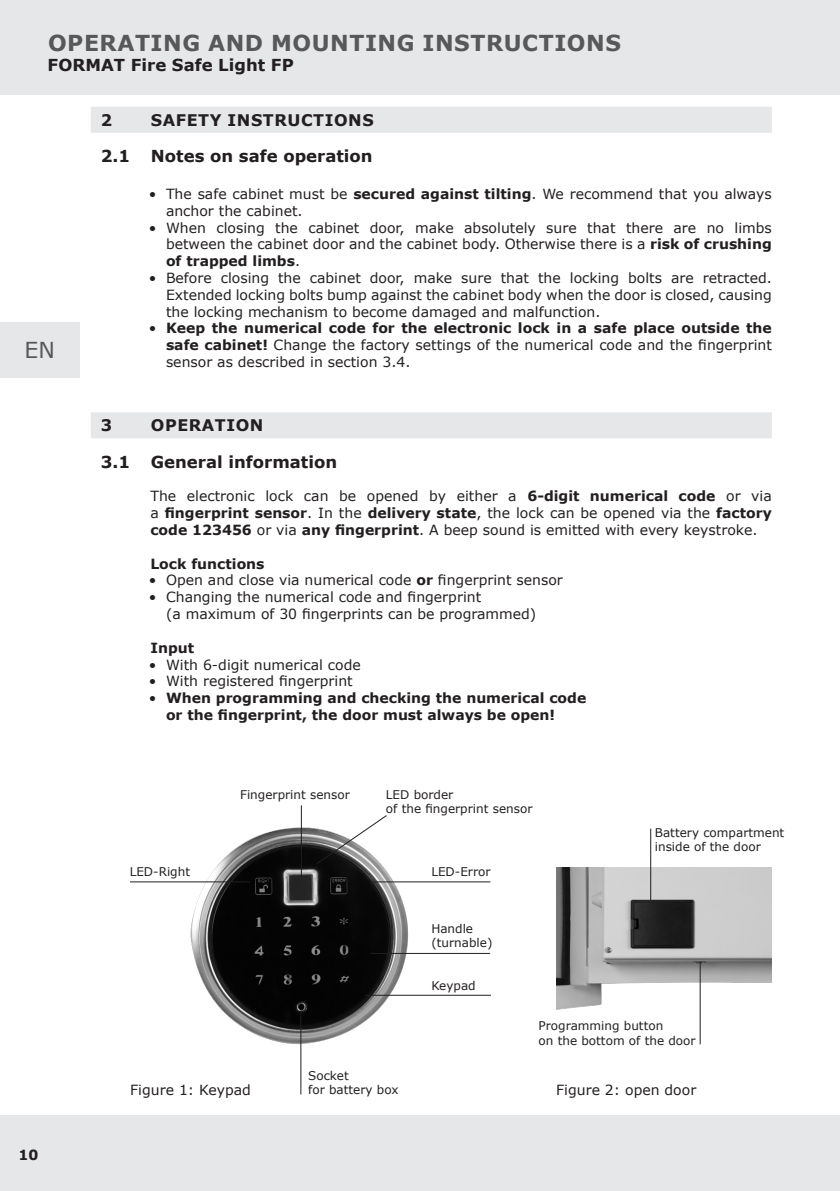
<style>
.page{position:relative;width:840px;height:1191px;background:#fff}
.page>*{position:absolute;margin:0;border:0;box-sizing:border-box;transform-origin:0 0}
.Kopfzeile_Headline{font:700 22px "Verdana";letter-spacing:.025em;color:#57585a}
.t1{font:22px "Verdana";color:#57585a}
.Überschriften_im_Satzspiegel{font:700 16.4px "Verdana";color:#231f20}
.Subheadline_Titel{font:700 16.4px "Verdana";color:#231f20}
.Kapitel_mit_Unterlegung_10__black{font:700 16px "Verdana";letter-spacing:.035em;color:#231f20}
.Fließtext{font:14px/16.8px "Verdana";color:#231f20;text-align:justify}
.Fließtext_bold{font:700 14px/16.8px "Verdana";color:#231f20}
.Bildunterschrift{font:12px/14.4px "Verdana";color:#231f20}
.s1{font-weight:700}
.s2{font-weight:400}
</style>
<div class="page">
<div style="left:91px;top:107px;width:680px;height:26px;background:#e6e7e9"></div>
<div style="left:91px;top:412px;width:680px;height:26px;background:#e6e7e9"></div>
<div style="left:0;top:0;width:839px;height:94px;background:#e6e7e9"></div>
<div style="left:0;top:322px;width:79px;height:55px;background:#e6e7e9"></div>
<img style="left:556px;top:867px;width:215px;height:143px">
<hr style="left:649px;top:828px;width:1px;height:72px;background:#231f20">
<hr style="left:699px;top:963px;width:1px;height:81px;background:#231f20">
<img style="left:187px;top:822px;width:227px;height:227px">
<hr style="left:130px;top:881px;width:119px;height:1px;background:#231f20">
<hr style="left:370px;top:881px;width:120px;height:1px;background:#231f20">
<hr style="left:370px;top:953px;width:120px;height:1px;background:#231f20">
<hr style="left:365px;top:994px;width:125px;height:1px;background:#231f20">
<hr style="left:301px;top:805px;width:1px;height:72px;background:#231f20">
<svg style="left:315px;top:815px;width:72px;height:50px"></svg>
<hr style="left:300px;top:1011px;width:1px;height:83px;background:#231f20">
<div style="left:0;top:1115px;width:839px;height:76px;background:#e6e7e9"></div>
<p class="Kopfzeile_Headline" style="left:48px;top:27px;width:574px">OPERATING AND MOUNTING INSTRUCTIONS</p>
<p class="Subheadline_Titel" style="left:48px;top:53px;width:247px">FORMAT Fire Safe Light FP</p>
<p class="t1" style="left:25px;top:335px;width:32px">EN</p>
<p class="Fließtext_bold" style="left:19px;top:1146px;width:21px">10</p>
<p class="Kapitel_mit_Unterlegung_10__black" style="left:101px;top:108px;width:13px">2</p>
<p class="Kapitel_mit_Unterlegung_10__black" style="left:151px;top:108px;width:224px">SAFETY INSTRUCTIONS</p>
<p class="Überschriften_im_Satzspiegel" style="left:101px;top:145px;width:273px">2.1 Notes on safe operation</p>
<p class="Fließtext" style="left:166px;top:185px;width:607px;text-indent:-17px">• The safe cabinet must be <span class="s1">secured against tilting</span>. We recommend that you always anchor the cabinet.</p>
<p class="Fließtext" style="left:166px;top:219px;width:607px;text-indent:-17px">• When closing the cabinet door, make absolutely sure that there are no limbs between the cabinet door and the cabinet body. Otherwise there is a <span class="s1">risk of crushing of trapped limbs</span>.</p>
<p class="Fließtext" style="left:166px;top:269px;width:607px;text-indent:-17px">• Before closing the cabinet door, make sure that the locking bolts are retracted.<br>Extended locking bolts bump against the cabinet body when the door is closed, causing the locking mechanism to become damaged and malfunction.</p>
<p class="Fließtext" style="left:166px;top:320px;width:607px;text-indent:-17px">• <span class="s1">Keep the numerical code for the electronic lock in a safe place outside the safe cabinet!</span> Change the factory settings of the numerical code and the fingerprint sensor as described in section 3.4.</p>
<p class="Kapitel_mit_Unterlegung_10__black" style="left:101px;top:414px;width:13px">3</p>
<p class="Kapitel_mit_Unterlegung_10__black" style="left:151px;top:414px;width:114px">OPERATION</p>
<p class="Überschriften_im_Satzspiegel" style="left:101px;top:450px;width:238px">3.1 General information</p>
<p class="Fließtext" style="left:150px;top:488px;width:622px">The electronic lock can be opened by either a <span class="s1">6-digit numerical code</span> or via a <span class="s1">fingerprint sensor</span>. In the <span class="s1">delivery state</span>, the lock can be opened via the <span class="s1">factory code 123456</span> or via <span class="s1">any fingerprint</span>. A beep sound is emitted with every keystroke.</p>
<p class="Fließtext_bold" style="left:150px;top:555px;width:116px">Lock functions</p>
<p class="Fließtext" style="left:149px;top:572px;width:415px">• Open and close via numerical code <span class="s1">or</span> fingerprint sensor</p>
<p class="Fließtext" style="left:166px;top:588px;width:371px;text-indent:-17px">• Changing the numerical code and fingerprint<br>(a maximum of 30 fingerprints can be programmed)</p>
<p class="Fließtext_bold" style="left:150px;top:639px;width:45px">Input</p>
<p class="Fließtext" style="left:149px;top:656px;width:213px">• With 6-digit numerical code</p>
<p class="Fließtext" style="left:149px;top:672px;width:205px">• With registered fingerprint</p>
<p class="Fließtext_bold" style="left:166px;top:689px;width:421px;text-indent:-17px"><span class="s2">•</span> When programming and checking the numerical code or the fingerprint, the door must always be open!</p>
<p class="Bildunterschrift" style="left:130px;top:864px;width:62px">LED-Right</p>
<p class="Bildunterschrift" style="left:240px;top:787px;width:111px">Fingerprint sensor</p>
<p class="Bildunterschrift" style="left:386px;top:787px;width:148px">LED border<br>of the fingerprint sensor</p>
<p class="Bildunterschrift" style="left:431px;top:864px;width:61px">LED-Error</p>
<p class="Bildunterschrift" style="left:431px;top:921px;width:63px">Handle (turnable)</p>
<p class="Bildunterschrift" style="left:431px;top:978px;width:46px">Keypad</p>
<p class="Bildunterschrift" style="left:654px;top:825px;width:131px">Battery compartment inside of the door</p>
<p class="Bildunterschrift" style="left:538px;top:1018px;width:158px">Programming button<br>on the bottom of the door</p>
<p class="Bildunterschrift" style="left:308px;top:1068px;width:92px">Socket<br>for battery box</p>
<p class="Fließtext" style="left:130px;top:1080px;width:122px">Figure 1: Keypad</p>
<p class="Fließtext" style="left:556px;top:1081px;width:141px">Figure 2: open door</p>
</div>
